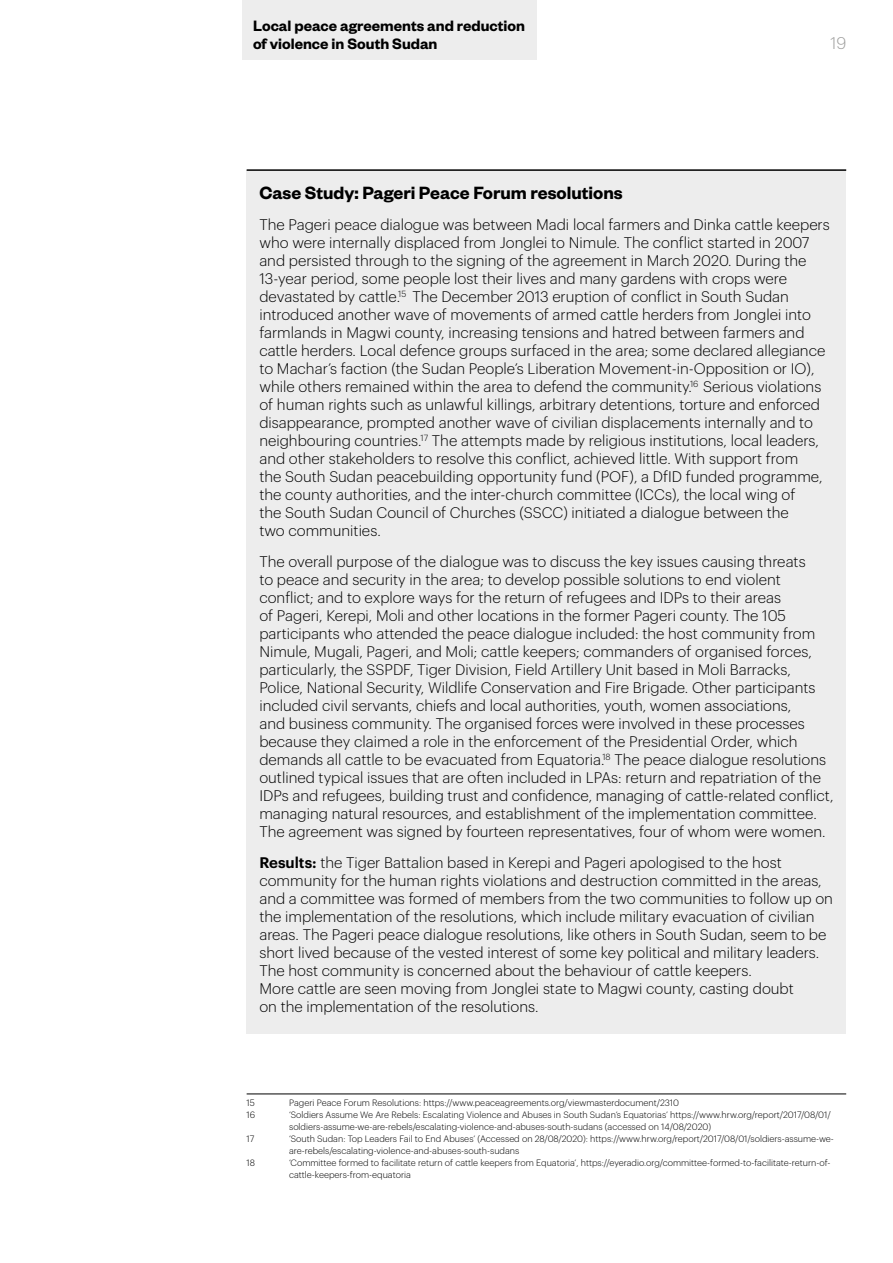
<style>
.page{position:relative;width:893px;height:1263px;background:#fff}
.page>*{position:absolute;margin:0;border:0;box-sizing:border-box;transform-origin:0 0}
.t1{font:600 19.5px "Founders Grotesk";color:#000}
.t2{font:600 16.5px/18px "Founders Grotesk";color:#000}
.t3{font:300 16.5px "Graphik";color:#9d9d9c}
.t4{font:300 15px/18px "Graphik";color:#000}
.t5{font:300 9px/12px "Graphik";color:#000}
.s1{font-weight:600}
</style>
<div class="page">
<div style="left:247px;top:170px;width:599px;height:863px;background:#ededed"></div>
<hr style="left:247px;top:169px;width:599px;height:2px;background:#000">
<hr style="left:247px;top:1094px;width:599px;height:1px;background:#000">
<div style="left:242px;top:0;width:295px;height:60px;background:#ededed"></div>
<p class="t2" style="left:253px;top:16px;width:273px">Local peace agreements and reduction of violence in South Sudan</p>
<p class="t3" style="left:830px;top:31px;width:17px">19</p>
<h1 class="t1" style="left:259px;top:181px;width:365px">Case Study: Pageri Peace Forum resolutions</h1>
<p class="t4" style="left:259px;top:215px;width:572px">The Pageri peace dialogue was between Madi local farmers and Dinka cattle keepers who were internally displaced from Jonglei to Nimule. The conflict started in 2007 and persisted through to the signing of the agreement in March 2020. During the 13-year period, some people lost their lives and many gardens with crops were devastated by cattle.<sup>15</sup> The December 2013 eruption of conflict in South Sudan introduced another wave of movements of armed cattle herders from Jonglei into farmlands in Magwi county, increasing tensions and hatred between farmers and cattle herders. Local defence groups surfaced in the area; some declared allegiance to Machar’s faction (the Sudan People’s Liberation Movement-in-Opposition or IO), while others remained within the area to defend the community.<sup>16</sup> Serious violations of human rights such as unlawful killings, arbitrary detentions, torture and enforced disappearance, prompted another wave of civilian displacements internally and to neighbouring countries.<sup>17</sup> The attempts made by religious institutions, local leaders, and other stakeholders to resolve this conflict, achieved little. With support from<br>the South Sudan peacebuilding opportunity fund (POF), a DfID funded programme, the county authorities, and the inter-church committee (ICCs), the local wing of<br>the South Sudan Council of Churches (SSCC) initiated a dialogue between the<br>two communities.</p>
<p class="t4" style="left:259px;top:551px;width:576px">The overall purpose of the dialogue was to discuss the key issues causing threats<br>to peace and security in the area; to develop possible solutions to end violent conflict; and to explore ways for the return of refugees and IDPs to their areas<br>of Pageri, Kerepi, Moli and other locations in the former Pageri county. The 105 participants who attended the peace dialogue included: the host community from Nimule, Mugali, Pageri, and Moli; cattle keepers; commanders of organised forces, particularly, the SSPDF, Tiger Division, Field Artillery Unit based in Moli Barracks, Police, National Security, Wildlife Conservation and Fire Brigade. Other participants included civil servants, chiefs and local authorities, youth, women associations,<br>and business community. The organised forces were involved in these processes because they claimed a role in the enforcement of the Presidential Order, which demands all cattle to be evacuated from Equatoria.<sup>18</sup> The peace dialogue resolutions outlined typical issues that are often included in LPAs: return and repatriation of the IDPs and refugees, building trust and confidence, managing of cattle-related conflict, managing natural resources, and establishment of the implementation committee.<br>The agreement was signed by fourteen representatives, four of whom were women.</p>
<p class="t4" style="left:259px;top:852px;width:575px"><span class="s1">Results:</span> the Tiger Battalion based in Kerepi and Pageri apologised to the host community for the human rights violations and destruction committed in the areas, and a committee was formed of members from the two communities to follow up on the implementation of the resolutions, which include military evacuation of civilian areas. The Pageri peace dialogue resolutions, like others in South Sudan, seem to be short lived because of the vested interest of some key political and military leaders.<br>The host community is concerned about the behaviour of cattle keepers.<br>More cattle are seen moving from Jonglei state to Magwi county, casting doubt<br>on the implementation of the resolutions.</p>
<p class="t5" style="left:247px;top:1096px;width:10px">15</p>
<p class="t5" style="left:289px;top:1096px;width:392px">Pageri Peace Forum Resolutions: https://www.peaceagreements.org/viewmasterdocument/2310</p>
<p class="t5" style="left:247px;top:1108px;width:10px">16</p>
<p class="t5" style="left:289px;top:1108px;width:543px">‘Soldiers Assume We Are Rebels: Escalating Violence and Abuses in South Sudan’s Equatorias’ https://www.hrw.org/report/2017/08/01/ soldiers-assume-we-are-rebels/escalating-violence-and-abuses-south-sudans (accessed on 14/08/2020)</p>
<p class="t5" style="left:247px;top:1132px;width:9px">17</p>
<p class="t5" style="left:289px;top:1132px;width:546px">‘South Sudan: Top Leaders Fail to End Abuses’ (Accessed on 28/08/2020): https://www.hrw.org/report/2017/08/01/soldiers-assume-we&shy;are-rebels/escalating-violence-and-abuses-south-sudans</p>
<p class="t5" style="left:247px;top:1156px;width:10px">18</p>
<p class="t5" style="left:289px;top:1156px;width:543px">‘Committee formed to facilitate return of cattle keepers from Equatoria’, https://eyeradio.org/committee-formed-to-facilitate-return-of&shy;cattle-keepers-from-equatoria</p>
</div>
